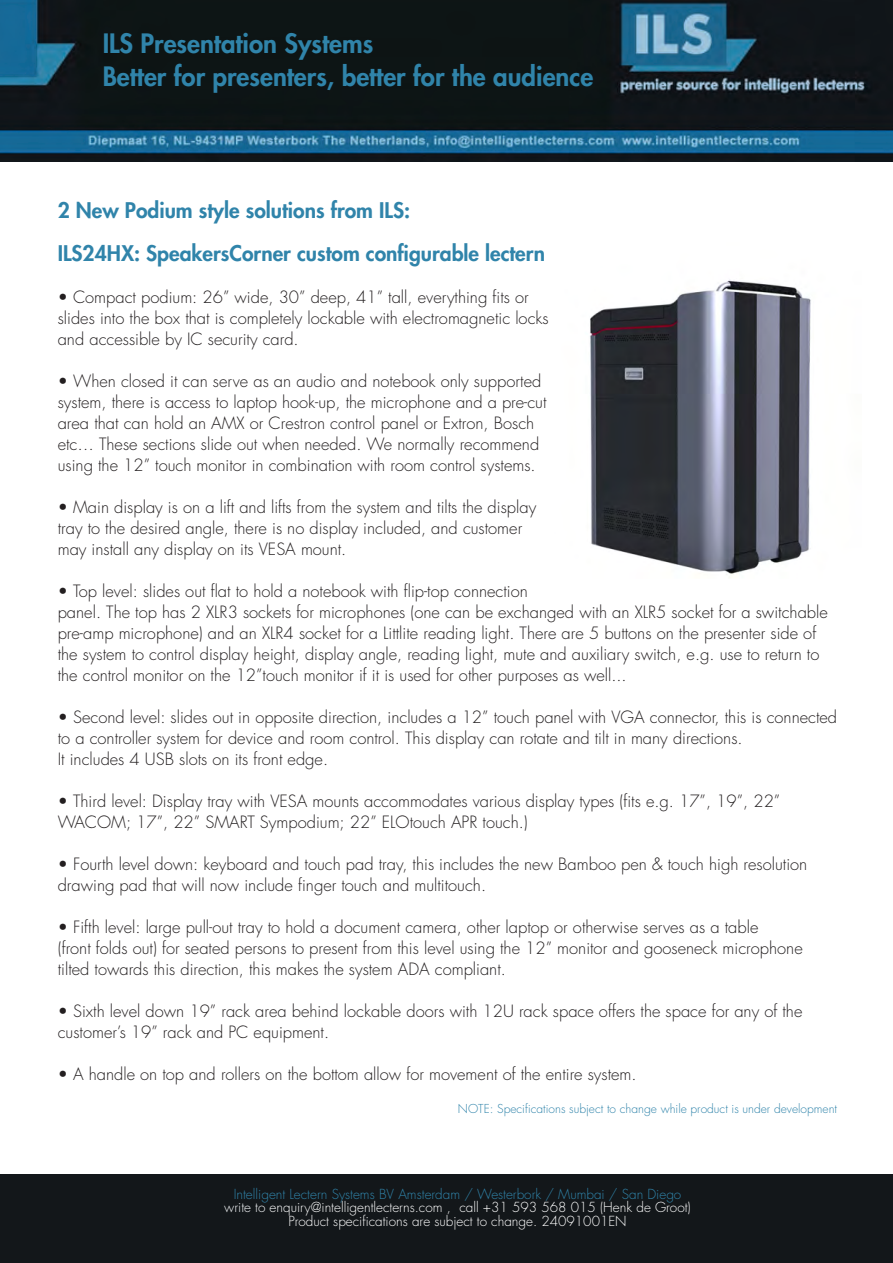
<style>
.page{position:relative;width:893px;height:1263px;background:#fff}
.page>*{position:absolute;margin:0;border:0;box-sizing:border-box;transform-origin:0 0}
.t1{font:800 25.95px/33px "Futura Std";color:#3084aa}
.t2{font:800 21px "Futura Std";color:#3084aa}
.t3{font:300 16.5px/21px "Futura Std";color:#231f20}
.t4{font:300 13.5px/13.5px "Futura Std";color:#fff;text-align:center}
.t5{font:300 12px "Futura Std";color:#3084aa}
.s1{color:#3084aa}
.s2{color:#f7f9fb}
</style>
<div class="page">
<img style="left:0;top:0;width:893px;height:161px">
<div style="left:0;top:1174px;width:893px;height:89px;background:#13171a"></div>
<img style="left:590px;top:279px;width:221px;height:296px">
<p class="t1" style="left:103px;top:26px;width:492px">ILS Presentation Systems<br>Better for presenters, better for the audience</p>
<p class="t2" style="left:58px;top:197px;width:354px">2 New Podium style solutions from ILS:</p>
<p class="t2" style="left:58px;top:240px;width:489px">ILS24HX: SpeakersCorner custom configurable lectern</p>
<p class="t3" style="left:58px;top:287px;width:492px">• Compact podium: 26” wide, 30” deep, 41” tall, everything fits or slides into the box that is completely lockable with electromagnetic locks and accessible by IC security card.</p>
<p class="t3" style="left:58px;top:371px;width:490px">• When closed it can serve as an audio and notebook only supported system, there is access to laptop hook-up, the microphone and a pre-cut area that can hold an AMX or Crestron control panel or Extron, Bosch etc… These sections slide out when needed. We normally recommend</p>
<p class="t3" style="left:58px;top:455px;width:479px">using the 12” touch monitor in combination with room control systems.</p>
<p class="t3" style="left:58px;top:497px;width:480px">• Main display is on a lift and lifts from the system and tilts the display tray to the desired angle, there is no display included, and customer may install any display on its VESA mount.</p>
<p class="t3" style="left:58px;top:581px;width:772px">• Top level: slides out flat to hold a notebook with flip-top connection<br>panel. The top has 2 XLR3 sockets for microphones (one can be exchanged with an XLR5 socket for a switchable pre-amp microphone) and an XLR4 socket for a Littlite reading light. There are 5 buttons on the presenter side of the system to control display height, display angle, reading light, mute and auxiliary switch, e.g. use to return to the control monitor on the 12”touch monitor if it is used for other purposes as well...</p>
<p class="t3" style="left:58px;top:707px;width:781px">• Second level: slides out in opposite direction, includes a 12” touch panel with VGA connector, this is connected to a controller system for device and room control. This display can rotate and tilt in many directions.<br>It includes 4 USB slots on its front edge.</p>
<p class="t3" style="left:58px;top:791px;width:724px">• Third level: Display tray with VESA mounts accommodates various display types (fits e.g. 17”, 19”, 22”<br>WACOM; 17”, 22” SMART Sympodium; 22” ELOtouch APR touch.)</p>
<p class="t3" style="left:58px;top:854px;width:751px">• Fourth level down: keyboard and touch pad tray, this includes the new Bamboo pen &amp; touch high resolution drawing pad that will now include finger touch and multitouch.</p>
<p class="t3" style="left:58px;top:917px;width:746px">• Fifth level: large pull-out tray to hold a document camera, other laptop or otherwise serves as a table<br>(front folds out) for seated persons to present from this level using the 12” monitor and gooseneck microphone tilted towards this direction, this makes the system ADA compliant.</p>
<p class="t3" style="left:58px;top:1001px;width:746px">• Sixth level down 19” rack area behind lockable doors with 12U rack space offers the space for any of the customer’s 19” rack and PC equipment.</p>
<p class="t3" style="left:58px;top:1064px;width:580px">• A handle on top and rollers on the bottom allow for movement of the entire system.</p>
<p class="t5" style="left:458px;top:1101px;width:381px">NOTE: Specifications subject to change while product is under development</p>
<p class="t4" style="left:224px;top:1187px;width:468px"><span class="s1">Intelligent Lectern Systems BV Amsterdam / Westerbork / Mumbai / San Diego </span><span class="s2">write to</span> enquiry@intelligentlecterns.com , call +31 593 568 015 (Henk de Groot)<br>Product specifications are subject to change. 24091001EN</p>
</div>
